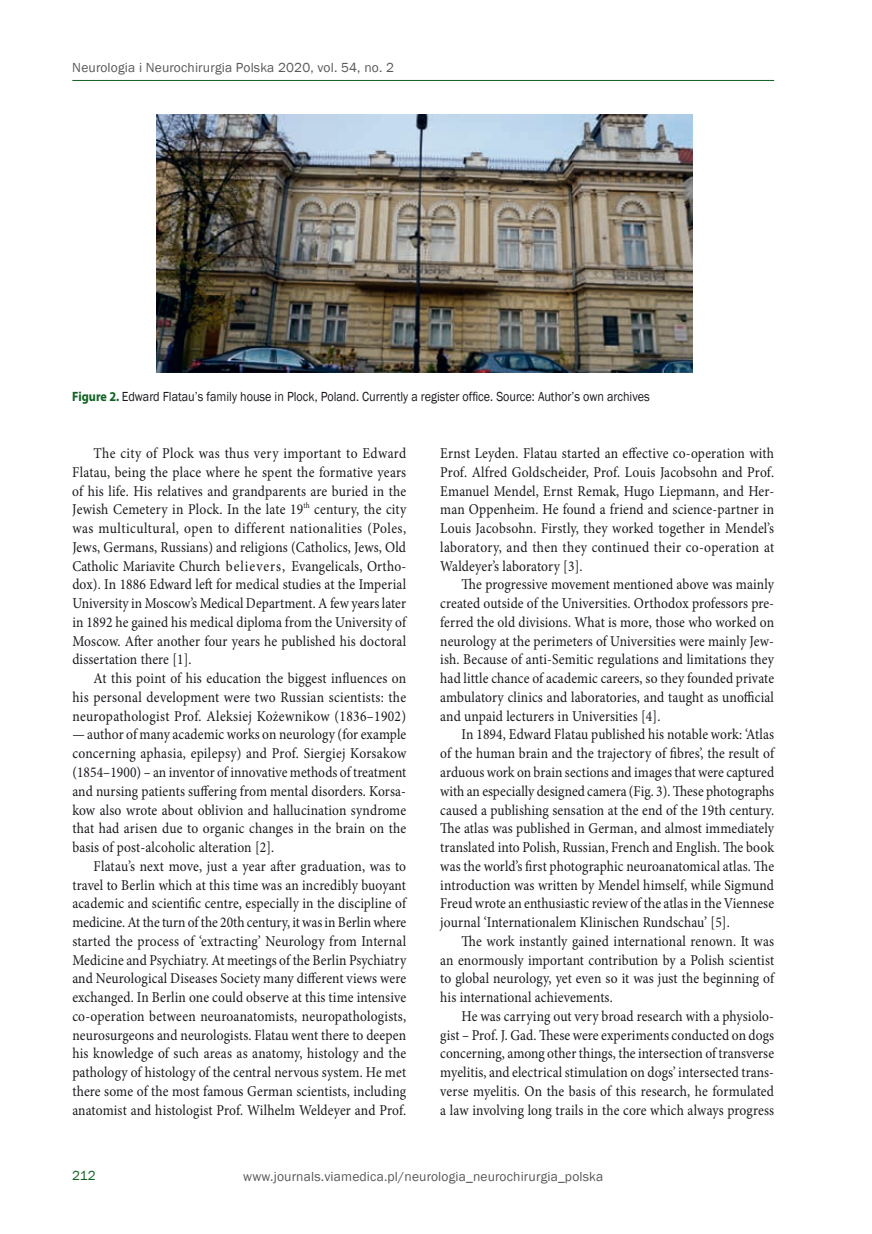
<style>
.page{position:relative;width:872px;height:1234px;background:#fff}
.page>*{position:absolute;margin:0;border:0;box-sizing:border-box;transform-origin:0 0}
.t1{font:15px/18.8px "Minion Pro";letter-spacing:.01em;color:#1a171c;text-align:justify;scale:.9 1}
.t2{font:13.5px "Franklin Gothic";letter-spacing:.01em;color:#58585a}
.t3{font:13.5px "Franklin Gothic";color:#1a171c;scale:.9 1}
.t4{font:13.5px "Franklin Gothic";color:#0e611f}
.s1{font-family:"Myriad Pro";font-weight:700;color:#0e611f}
</style>
<div class="page">
<hr style="left:72px;top:80px;width:702px;height:1px;background:#0e611f">
<img style="left:157px;top:114px;width:535px;height:258px">
<p class="t2" style="left:72px;top:59px;width:323px">Neurologia i Neurochirurgia Polska 2020, vol. 54, no. 2</p>
<p class="t3" style="left:72px;top:388px;width:643px"><span class="s1">Figure 2.</span> Edward Flatau’s family house in Plock, Poland. Currently a register office. Source: Author’s own archives</p>
<p class="t1" style="left:72px;top:444px;width:372px;text-indent:21px">The city of Plock was thus very important to Edward Flatau, being the place where he spent the formative years of his life. His relatives and grandparents are buried in the Jewish Cemetery in Plock. In the late 19<sup>th</sup> century, the city was multicultural, open to different nationalities (Poles, Jews, Germans, Russians) and religions (Catholics, Jews, Old Catholic Mariavite Church believers, Evangelicals, Ortho&shy;dox). In 1886 Edward left for medical studies at the Imperial University in Moscow’s Medical Department. A few years later in 1892 he gained his medical diploma from the University of Moscow. After another four years he published his doctoral dissertation there [1].</p>
<p class="t1" style="left:72px;top:669px;width:372px;text-indent:21px">At this point of his education the biggest influences on his personal development were two Russian scientists: the neuropathologist Prof. Aleksiej Kożewnikow (1836–1902)</p>
<p class="t1" style="left:72px;top:725px;width:372px">— author of many academic works on neurology (for example concerning aphasia, epilepsy) and Prof. Siergiej Korsakow (1854–1900) – an inventor of innovative methods of treatment and nursing patients suffering from mental disorders. Korsa&shy;kow also wrote about oblivion and hallucination syndrome that had arisen due to organic changes in the brain on the basis of post-alcoholic alteration [2].</p>
<p class="t1" style="left:72px;top:856px;width:372px;text-indent:21px">Flatau’s next move, just a year after graduation, was to travel to Berlin which at this time was an incredibly buoyant academic and scientific centre, especially in the discipline of medicine. At the turn of the 20th century, it was in Berlin where started the process of ‘extracting’ Neurology from Internal Medicine and Psychiatry. At meetings of the Berlin Psychiatry and Neurological Diseases Society many different views were exchanged. In Berlin one could observe at this time intensive co-operation between neuroanatomists, neuropathologists, neurosurgeons and neurologists. Flatau went there to deepen his knowledge of such areas as anatomy, histology and the pathology of histology of the central nervous system. He met there some of the most famous German scientists, including anatomist and histologist Prof. Wilhelm Weldeyer and Prof.</p>
<p class="t1" style="left:440px;top:444px;width:372px">Ernst Leyden. Flatau started an effective co-operation with Prof. Alfred Goldscheider, Prof. Louis Jacobsohn and Prof.<br>Emanuel Mendel, Ernst Remak, Hugo Liepmann, and Her&shy;man Oppenheim. He found a friend and science-partner in Louis Jacobsohn. Firstly, they worked together in Mendel’s laboratory, and then they continued their co-operation at Waldeyer’s laboratory [3].</p>
<p class="t1" style="left:440px;top:575px;width:372px;text-indent:21px">The progressive movement mentioned above was mainly created outside of the Universities. Orthodox professors pre&shy;ferred the old divisions. What is more, those who worked on neurology at the perimeters of Universities were mainly Jew&shy;ish. Because of anti-Semitic regulations and limitations they had little chance of academic careers, so they founded private ambulatory clinics and laboratories, and taught as unofficial and unpaid lecturers in Universities [4].</p>
<p class="t1" style="left:440px;top:725px;width:372px;text-indent:21px">In 1894, Edward Flatau published his notable work: ‘Atlas of the human brain and the trajectory of fibres’, the result of arduous work on brain sections and images that were captured with an especially designed camera (Fig. 3). These photographs caused a publishing sensation at the end of the 19th century.<br>The atlas was published in German, and almost immediately translated into Polish, Russian, French and English. The book was the world’s first photographic neuroanatomical atlas. The introduction was written by Mendel himself, while Sigmund Freud wrote an enthusiastic review of the atlas in the Viennese journal ‘Internationalem Klinischen Rundschau’ [5].</p>
<p class="t1" style="left:440px;top:931px;width:372px;text-indent:21px">The work instantly gained international renown. It was an enormously important contribution by a Polish scientist to global neurology, yet even so it was just the beginning of his international achievements.</p>
<p class="t1" style="left:440px;top:1006px;width:372px;text-indent:21px">He was carrying out very broad research with a physiolo&shy;gist – Prof. J. Gad. These were experiments conducted on dogs concerning, among other things, the intersection of transverse myelitis, and electrical stimulation on dogs’ intersected trans&shy;verse myelitis. On the basis of this research, he formulated a law involving long trails in the core which always progress</p>
<p class="t4" style="left:72px;top:1166px;width:25px">212</p>
<p class="t2" style="left:243px;top:1168px;width:361px">www.journals.viamedica.pl/neurologia_neurochirurgia_polska</p>
</div>
